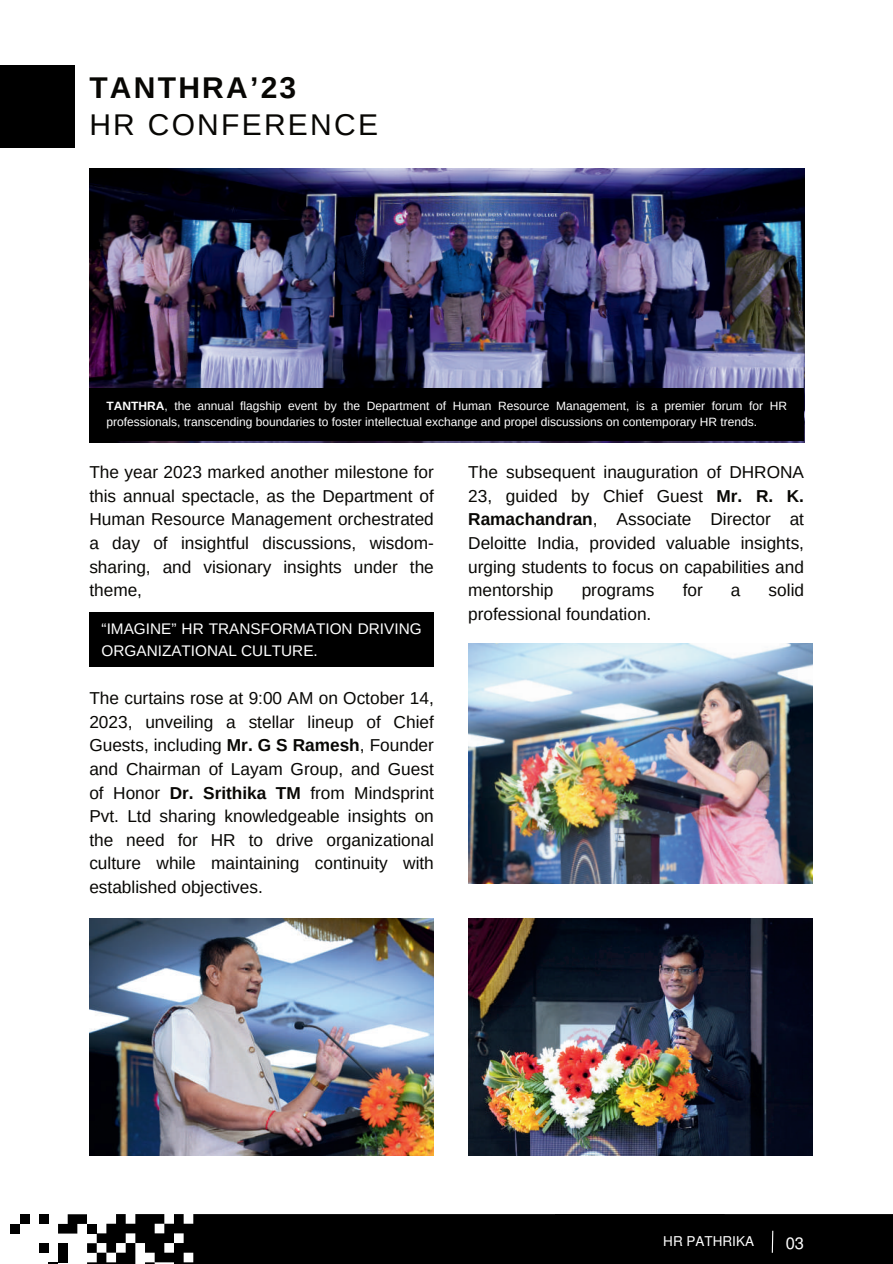
<style>
.page{position:relative;width:893px;height:1264px;background:#fff}
.page>*{position:absolute;margin:0;border:0;box-sizing:border-box;transform-origin:0 0}
.t1{font:30px "Arimo";letter-spacing:.075em;color:#080704}
.t2{font:700 30px "Arimo";letter-spacing:.075em;color:#080704}
.t3{font:17.25px/23.7px "Arimo";color:#080704;text-align:justify}
.t4{font:16.5px "Mukti";color:#fff}
.t5{font:15.3px/21.3px "Arimo";color:#fff}
.t6{font:13.5px "Mukti";color:#fff}
.t7{font:12px/16px "Arimo";color:#fff}
.s1{font-weight:700}
</style>
<div class="page">
<img style="left:89px;top:169px;width:715px;height:273px">
<div style="left:89px;top:388px;width:715px;height:53px;background:#000"></div>
<div style="left:39px;top:1214px;width:9px;height:9px;background:#000"></div>
<div style="left:20px;top:1214px;width:10px;height:9px;background:#000"></div>
<div style="left:39px;top:1243px;width:9px;height:9px;background:#000"></div>
<div style="left:10px;top:1223px;width:9px;height:10px;background:#000"></div>
<svg style="left:48px;top:1214px;width:844px;height:49px;background:#141414"></svg>
<img style="left:89px;top:918px;width:345px;height:237px">
<div style="left:89px;top:612px;width:345px;height:54px;background:#000"></div>
<img style="left:468px;top:643px;width:344px;height:240px">
<img style="left:468px;top:918px;width:344px;height:237px">
<div style="left:0;top:65px;width:74px;height:83px;background:#000"></div>
<h1 class="t2" style="left:89px;top:67px;width:208px">TANTHRA’23</h1>
<h1 class="t1" style="left:89px;top:106px;width:290px">HR CONFERENCE</h1>
<p class="t7" style="left:106px;top:397px;width:682px"><span class="s1">TANTHRA</span>, the annual flagship event by the Department of Human Resource Management, is a premier forum for HR professionals, transcending boundaries to foster intellectual exchange and propel discussions on contemporary HR trends.</p>
<p class="t3" style="left:89px;top:460px;width:346px">The year 2023 marked another milestone for this annual spectacle, as the Department of Human Resource Management orchestrated a day of insightful discussions, wisdom&shy;sharing, and visionary insights under the theme,</p>
<p class="t5" style="left:102px;top:618px;width:321px">“IMAGINE” HR TRANSFORMATION DRIVING<br>ORGANIZATIONAL CULTURE.</p>
<p class="t3" style="left:89px;top:686px;width:346px">The curtains rose at 9:00 AM on October 14, 2023, unveiling a stellar lineup of Chief Guests, including <span class="s1">Mr. G S Ramesh</span>, Founder and Chairman of Layam Group, and Guest of Honor <span class="s1">Dr. Srithika TM</span> from Mindsprint Pvt. Ltd sharing knowledgeable insights on the need for HR to drive organizational culture while maintaining continuity with established objectives.</p>
<p class="t3" style="left:468px;top:460px;width:337px">The subsequent inauguration of DHRONA 23, guided by Chief Guest <span class="s1">Mr. R. K.<br>Ramachandran</span>, Associate Director at Deloitte India, provided valuable insights, urging students to focus on capabilities and mentorship</p>
<p class="t3" style="left:581px;top:578px;width:74px">programs</p>
<p class="t3" style="left:682px;top:578px;width:22px">for</p>
<p class="t3" style="left:730px;top:578px;width:11px">a</p>
<p class="t3" style="left:768px;top:578px;width:37px">solid</p>
<p class="t3" style="left:468px;top:602px;width:185px">professional foundation.</p>
<p class="t6" style="left:663px;top:1231px;width:92px">HR PATHRIKA</p>
<p class="t4" style="left:785px;top:1230px;width:20px">03</p>
</div>
